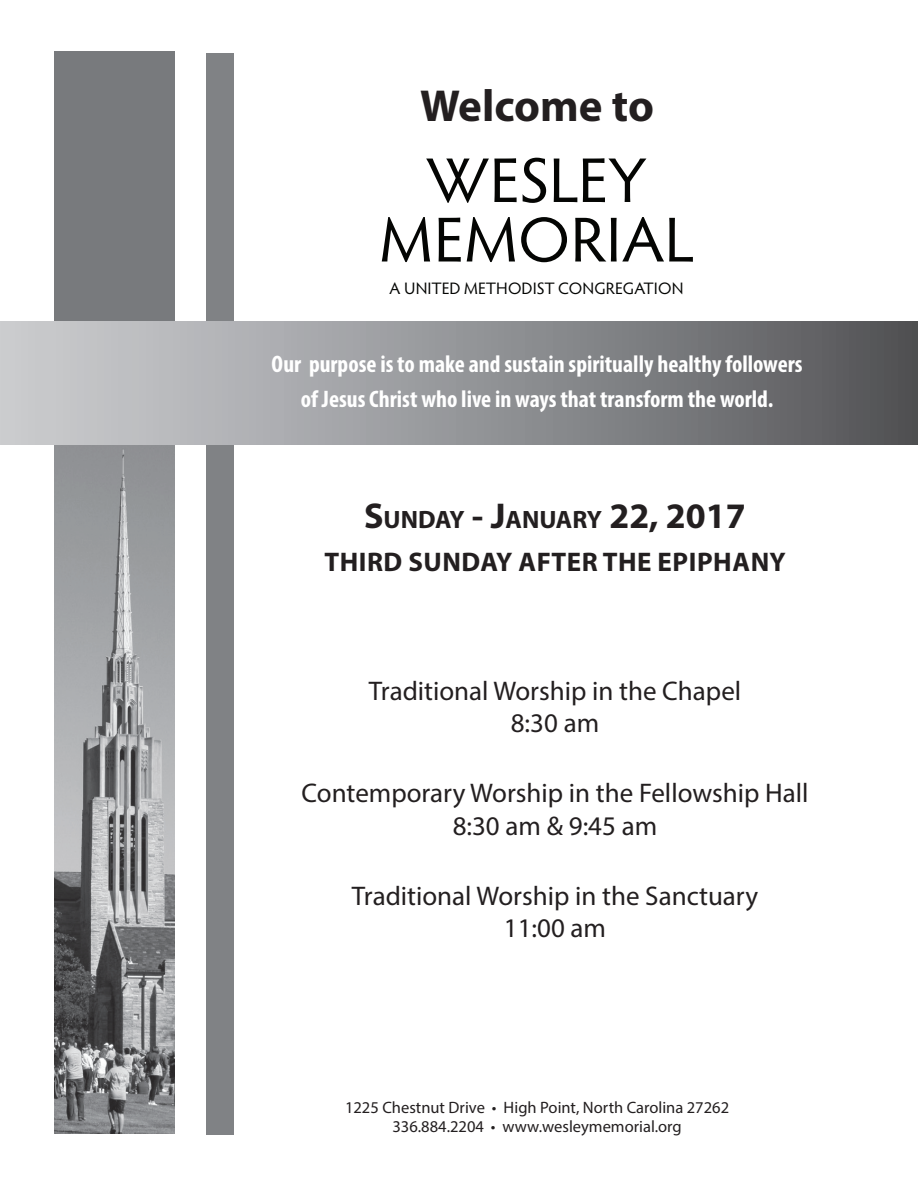
<style>
.page{position:relative;width:918px;height:1188px;background:#fff}
.page>*{position:absolute;margin:0;border:0;box-sizing:border-box;transform-origin:0 0}
.t1{font:63.75px "Hypatia Sans Pro";letter-spacing:.01em;color:#040503}
.t2{font:63.45px "Hypatia Sans Pro";letter-spacing:-.005em;color:#040503}
.t3{font:700 45px "Myriad Pro";letter-spacing:-.005em;color:#231f20}
.t4{font:27px/32.4px "Myriad Pro";color:#231f20;text-align:center}
.t5{font:700 27px "Myriad Pro";letter-spacing:.02em;color:#231f20}
.t6{font:700 25.2px "Myriad Pro";color:#231f20}
.t7{font:700 condensed 24px/34.5px "Myriad Pro";color:#fff;text-align:center}
.t8{font:16.65px "Hypatia Sans Pro";color:#040503}
.t9{font:16.5px/19.8px "Myriad Pro";color:#231f20;text-align:center}
.s1{font-size:36px}
</style>
<div class="page">
<img style="left:54px;top:444px;width:120px;height:690px">
<div style="left:54px;top:52px;width:121px;height:339px;background:#787a7d"></div>
<div style="left:207px;top:54px;width:27px;height:1081px;background:#808285"></div>
<div style="left:0;top:322px;width:918px;height:122px;background:linear-gradient(to right,#d1d2d5,#555659)"></div>
<h3 class="t3" style="left:420px;top:76px;width:235px">WELCOME TO</h3>
<h2 class="t2" style="left:426px;top:138px;width:222px">WESLEY</h2>
<h1 class="t1" style="left:380px;top:197px;width:316px">MEMORIAL</h1>
<p class="t8" style="left:389px;top:277px;width:296px">A UNITED METHODIST CONGREGATION</p>
<p class="t7" style="left:272px;top:346px;width:532px">Our purpose is to make and sustain spiritually healthy followers of Jesus Christ who live in ways that transform the world.</p>
<p class="t6" style="left:364px;top:503px;width:383px"><span class="s1">S</span>UNDAY <span class="s1">- J</span>ANUARY <span class="s1">22, 2017</span></p>
<p class="t5" style="left:324px;top:544px;width:463px">THIRD SUNDAY AFTER TH E EPIPHANY</p>
<p class="t4" style="left:369px;top:674px;width:374px">Traditional Worship in the Chapel<br>8:30 am</p>
<p class="t4" style="left:301px;top:777px;width:509px">Contemporary Worship in the Fellowship Hall<br>8:30 am &amp; 9:45 am</p>
<p class="t4" style="left:352px;top:879px;width:408px">Traditional Worship in the Sanctuary<br>11:00 am</p>
<p class="t9" style="left:345px;top:1097px;width:386px">1225 Chestnut Drive • High Point, North Carolina 27262<br>336.884.2204 • www.wesleymemorial.org</p>
</div>
